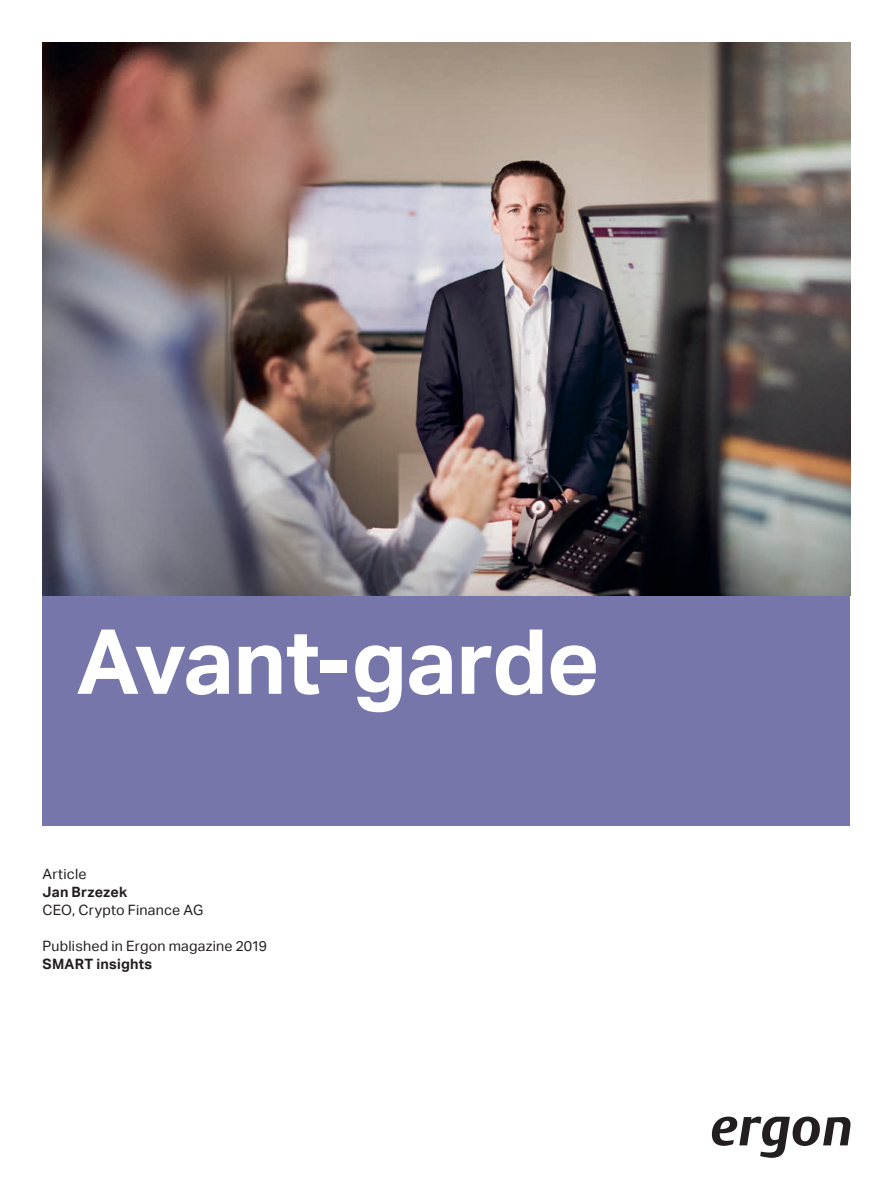
<style>
.page{position:relative;width:893px;height:1191px;background:#fff}
.page>*{position:absolute;margin:0;border:0;box-sizing:border-box;transform-origin:0 0}
.t1{font:700 90px "Aktiv Grotesk";letter-spacing:-.01em;color:#fff}
.t2{font:14.25px "Aktiv Grotesk";letter-spacing:.015em;color:#231f20}
.t3{font:700 14.25px "Aktiv Grotesk";letter-spacing:.02em;color:#231f20}
</style>
<div class="page">
<div style="left:43px;top:595px;width:807px;height:231px;background:#7676aa"></div>
<img style="left:43px;top:43px;width:807px;height:552px">
<svg style="left:712px;top:1116px;width:138px;height:41px"></svg>
<h1 class="t1" style="left:77px;top:610px;width:525px">Avant-garde</h1>
<p class="t2" style="left:43px;top:866px;width:46px">Article</p>
<p class="t3" style="left:43px;top:884px;width:86px">Jan Brzezek</p>
<p class="t2" style="left:43px;top:902px;width:162px">CEO, Crypto Finance AG</p>
<p class="t2" style="left:43px;top:938px;width:226px">Published in Ergon magazine 2019</p>
<p class="t3" style="left:43px;top:956px;width:111px">SMART insights</p>
</div>
